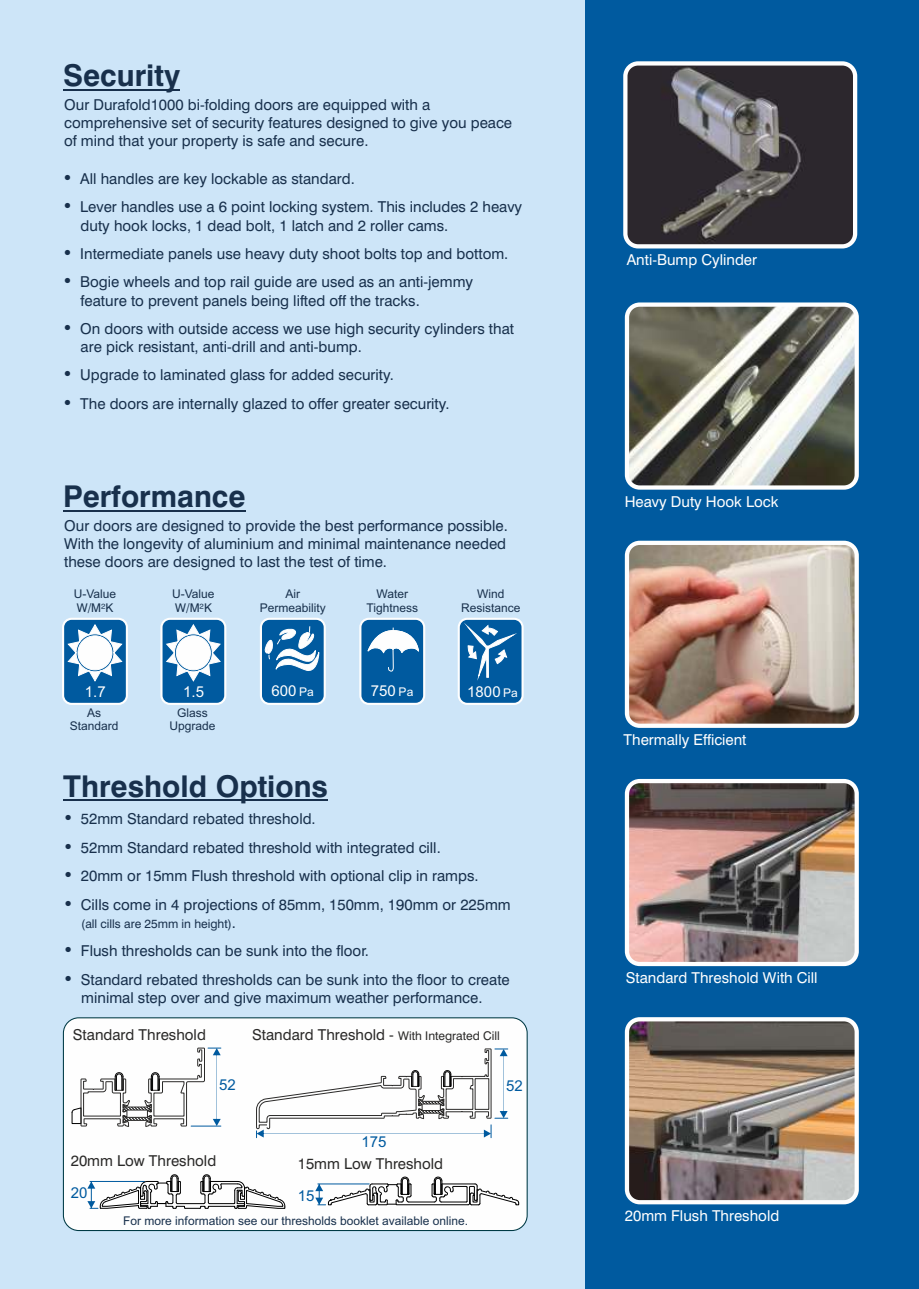
<style>
.page{position:relative;width:919px;height:1289px;background:#fff}
.page>*{position:absolute;margin:0;border:0;box-sizing:border-box;transform-origin:0 0}
.t1{font:700 30px "Swiss 721 BT";color:#18304c}
.t2{font:15px/18px "Swiss 721 BT";color:#18304c}
.t3{font:15px "Swiss 721 BT";color:#fefefe}
.t4{font:15px "Swiss 721 BT";color:#2b2a29}
.t5{font:15px "Arial";color:#fefefe}
.t6{font:15px "Arial";color:#005a9f}
.t7{font:12px/13.4px "Arial";color:#18304c;text-align:center}
.t8{font:12px "Swiss 721 BT";color:#18304c}
.t9{font:12px "Arial";color:#fefefe}
.s1{font-size:12px}
.s2{font-size:15px}
</style>
<div class="page">
<div style="left:0;top:0;width:918px;height:1288px;background:#005a9f"></div>
<div style="left:0;top:0;width:584px;height:1288px;background:#cde5f8"></div>
<img style="left:627px;top:304px;width:229px;height:183px;border-radius:13px">
<div style="left:624px;top:302px;width:234px;height:187px;border:4px solid #fefefe;border-radius:13px"></div>
<img style="left:627px;top:543px;width:229px;height:182px;border-radius:13px">
<div style="left:624px;top:540px;width:234px;height:188px;border:4px solid #fefefe;border-radius:13px"></div>
<img style="left:627px;top:781px;width:229px;height:183px;border-radius:13px">
<div style="left:624px;top:779px;width:234px;height:187px;border:4px solid #fefefe;border-radius:13px"></div>
<img style="left:627px;top:1019px;width:229px;height:183px;border-radius:13px">
<div style="left:624px;top:1017px;width:234px;height:187px;border:4px solid #fefefe;border-radius:13px"></div>
<hr style="left:63px;top:89px;width:117px;height:1px;background:#18304c">
<hr style="left:63px;top:510px;width:182px;height:1px;background:#18304c">
<div style="left:261px;top:618px;width:64px;height:86px;background:#005a9f;border-radius:9px"></div>
<svg style="left:264px;top:626px;width:55px;height:45px"></svg>
<div style="left:260px;top:617px;width:66px;height:88px;border:2px solid #fefefe;border-radius:9px"></div>
<div style="left:360px;top:618px;width:64px;height:86px;background:#005a9f;border-radius:9px"></div>
<svg style="left:367px;top:628px;width:52px;height:43px"></svg>
<div style="left:359px;top:617px;width:66px;height:88px;border:2px solid #fefefe;border-radius:9px"></div>
<div style="left:458px;top:618px;width:64px;height:86px;background:#005a9f;border-radius:9px"></div>
<svg style="left:461px;top:620px;width:59px;height:61px"></svg>
<div style="left:457px;top:617px;width:66px;height:88px;border:2px solid #fefefe;border-radius:9px"></div>
<div style="left:161px;top:618px;width:64px;height:86px;background:#005a9f;border-radius:9px"></div>
<svg style="left:166px;top:624px;width:54px;height:57px"></svg>
<div style="left:176px;top:635px;width:34px;height:35px;background:#fefefe;border:1px solid #fefefe;border-radius:50%"></div>
<div style="left:160px;top:617px;width:66px;height:88px;border:2px solid #fefefe;border-radius:9px"></div>
<div style="left:63px;top:618px;width:64px;height:86px;background:#005a9f;border-radius:9px"></div>
<svg style="left:68px;top:624px;width:54px;height:57px"></svg>
<div style="left:78px;top:635px;width:34px;height:35px;background:#fefefe;border:1px solid #fefefe;border-radius:50%"></div>
<div style="left:62px;top:617px;width:66px;height:88px;border:2px solid #fefefe;border-radius:9px"></div>
<img style="left:625px;top:63px;width:230px;height:183px;border-radius:13px">
<div style="left:623px;top:61px;width:234px;height:187px;border:4px solid #fefefe;border-radius:13px"></div>
<div style="left:63px;top:1017px;width:464px;height:213px;background:#fefefe;border:1px solid #003a45;border-radius:15px"></div>
<hr style="left:63px;top:799px;width:265px;height:1px;background:#18304c">
<svg style="left:315px;top:1176px;width:204px;height:29px"></svg>
<svg style="left:87px;top:1174px;width:198px;height:34px"></svg>
<svg style="left:72px;top:1047px;width:149px;height:80px"></svg>
<svg style="left:256px;top:1048px;width:251px;height:89px"></svg>
<h1 class="t1" style="left:63px;top:63px;width:118px">Security</h1>
<p class="t2" style="left:64px;top:97px;width:449px">Our Durafold1000 bi-folding doors are equipped with a comprehensive set of security features designed to give you peace of mind that your property is safe and secure.</p>
<p class="t2" style="left:80px;top:171px;width:276px">All handles are key lockable as standard.</p>
<p class="t2" style="left:80px;top:199px;width:443px">Lever handles use a 6 point locking system. This includes 2 heavy duty hook locks, 1 dead bolt, 1 latch and 2 roller cams.</p>
<p class="t2" style="left:80px;top:246px;width:429px">Intermediate panels use heavy duty shoot bolts top and bottom.</p>
<p class="t2" style="left:80px;top:274px;width:394px">Bogie wheels and top rail guide are used as an anti-jemmy feature to prevent panels being lifted off the tracks.</p>
<p class="t2" style="left:80px;top:321px;width:435px">On doors with outside access we use high security cylinders that are pick resistant, anti-drill and anti-bump.</p>
<p class="t2" style="left:80px;top:362px;width:370px;line-height:28.5px">Upgrade to laminated glass for added security.<br>The doors are internally glazed to offer greater security.</p>
<h1 class="t1" style="left:63px;top:484px;width:184px">Performance</h1>
<p class="t2" style="left:64px;top:518px;width:445px;text-align:justify">Our doors are designed to provide the best performance possible.<br>With the longevity of aluminium and minimal maintenance needed these doors are designed to last the test of time.</p>
<p class="t7" style="left:74px;top:588px;width:44px">U-Value</p>
<p class="t8" style="left:77px;top:603px;width:38px">W/M²K</p>
<p class="t7" style="left:172px;top:588px;width:44px">U-Value</p>
<p class="t8" style="left:175px;top:603px;width:38px">W/M²K</p>
<p class="t7" style="left:260px;top:588px;width:68px">Air<br>Permeability</p>
<p class="t7" style="left:366px;top:588px;width:53px">Water<br>Tightness</p>
<p class="t7" style="left:461px;top:588px;width:61px">Wind<br>Resistance</p>
<p class="t5" style="left:85px;top:685px;width:22px">1.7</p>
<p class="t7" style="left:70px;top:707px;width:50px">As<br>Standard</p>
<p class="t5" style="left:183px;top:685px;width:22px">1.5</p>
<p class="t7" style="left:169px;top:707px;width:48px">Glass<br>Upgrade</p>
<p class="t9" style="left:299px;top:687px;width:16px">Pa</p>
<p class="t5" style="left:371px;top:685px;width:27px">750</p>
<p class="t5" style="left:271px;top:685px;width:27px">600</p>
<p class="t9" style="left:398px;top:687px;width:16px">Pa</p>
<p class="t5" style="left:467px;top:686px;width:52px">1800 <span class="s1">Pa</span></p>
<h1 class="t1" style="left:63px;top:774px;width:266px">Threshold Options</h1>
<p class="t2" style="left:81px;top:805px;width:361px;line-height:28.5px">52mm Standard rebated threshold.<br>52mm Standard rebated threshold with integrated cill.</p>
<p class="t2" style="left:81px;top:868px;width:399px">20mm or 15mm Flush threshold with optional clip in ramps.</p>
<p class="t2" style="left:81px;top:896px;width:431px">Cills come in 4 projections of 85mm, 150mm, 190mm or 225mm</p>
<p class="t8" style="left:81px;top:918px;width:156px">(all cills are 25mm in height)<span class="s2">.</span></p>
<p class="t2" style="left:81px;top:943px;width:289px">Flush thresholds can be sunk into the floor.</p>
<p class="t2" style="left:81px;top:971px;width:430px">Standard rebated thresholds can be sunk into the floor to create minimal step over and give maximum weather performance.</p>
<p class="t4" style="left:73px;top:1028px;width:134px">Standard Threshold</p>
<p class="t6" style="left:219px;top:1079px;width:18px">52</p>
<p class="t4" style="left:252px;top:1028px;width:249px">Standard Threshold - <span class="s1">With Integrated Cill</span></p>
<p class="t6" style="left:506px;top:1080px;width:18px">52</p>
<p class="t6" style="left:361px;top:1136px;width:27px">175</p>
<p class="t4" style="left:71px;top:1154px;width:147px">20mm Low Threshold</p>
<p class="t4" style="left:298px;top:1157px;width:147px">15mm Low Threshold</p>
<p class="t6" style="left:298px;top:1189px;width:18px">15</p>
<p class="t6" style="left:71px;top:1186px;width:18px">20</p>
<p class="t7" style="left:123px;top:1214px;width:346px">For more information see our thresholds booklet available online.</p>
<p class="t3" style="left:626px;top:254px;width:132px">Anti-Bump Cylinder</p>
<p class="t3" style="left:624px;top:496px;width:155px">Heavy Duty Hook Lock</p>
<p class="t3" style="left:623px;top:733px;width:124px">Thermally Efficient</p>
<p class="t3" style="left:625px;top:971px;width:193px">Standard Threshold With Cill</p>
<p class="t3" style="left:625px;top:1209px;width:156px">20mm Flush Threshold</p>
</div>
